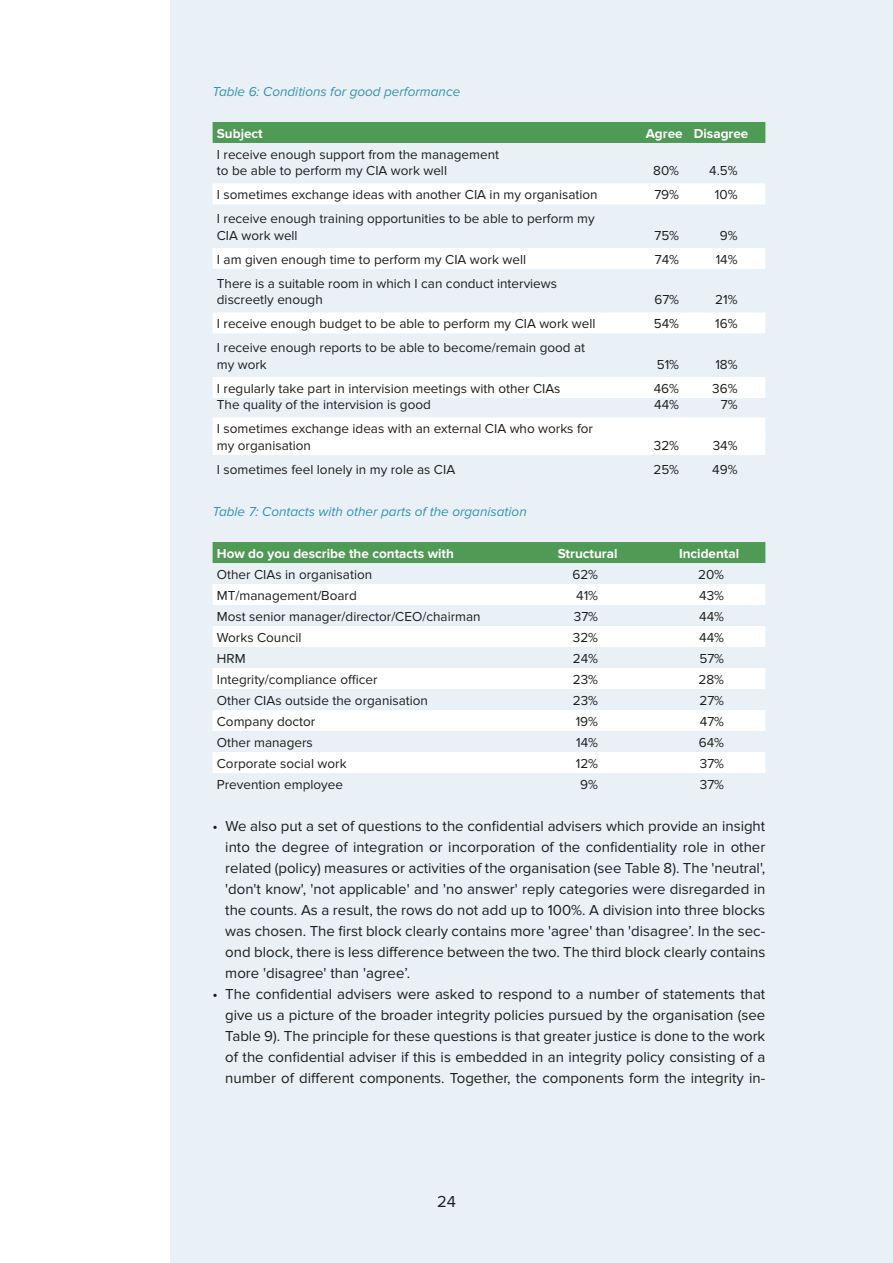
<style>
.page{position:relative;width:893px;height:1263px;background:#fff}
.page>*{position:absolute;margin:0;border:0;box-sizing:border-box;transform-origin:0 0}
.t1{font:16.5px "Proxima Nova";color:#1d1d1b}
.t2{font:15px/21px "Proxima Nova";color:#1d1d1b;text-align:justify}
.t3{font:13.5px/16.5px "Proxima Nova";color:#1d1d1b}
.t4{font:italic 13.5px "Proxima Nova";color:#3591b7}
.t5{font:700 13.5px "Proxima Nova";color:#fff}
</style>
<div class="page">
<div style="left:170px;top:0;width:723px;height:1263px;background:#eaf1f6"></div>
<div style="left:213px;top:122px;width:552px;height:21px;background:#4f9a55"></div>
<div style="left:213px;top:183px;width:552px;height:21px;background:#fff"></div>
<div style="left:213px;top:248px;width:552px;height:21px;background:#fff"></div>
<div style="left:213px;top:312px;width:552px;height:21px;background:#fff"></div>
<div style="left:213px;top:377px;width:552px;height:21px;background:#fff"></div>
<div style="left:213px;top:417px;width:552px;height:21px;background:#fff"></div>
<div style="left:213px;top:434px;width:552px;height:21px;background:#fff"></div>
<div style="left:213px;top:542px;width:552px;height:21px;background:#4f9a55"></div>
<div style="left:213px;top:584px;width:552px;height:21px;background:#fff"></div>
<div style="left:213px;top:626px;width:552px;height:21px;background:#fff"></div>
<div style="left:213px;top:668px;width:552px;height:21px;background:#fff"></div>
<div style="left:213px;top:710px;width:552px;height:21px;background:#fff"></div>
<div style="left:213px;top:752px;width:552px;height:21px;background:#fff"></div>
<p class="t4" style="left:213px;top:84px;width:249px">Table 6: Conditions for good performance</p>
<p class="t5" style="left:217px;top:125px;width:48px">Subject</p>
<p class="t5" style="left:646px;top:125px;width:104px">Agree Disagree</p>
<p class="t3" style="left:217px;top:146px;width:284px">I receive enough support from the management to be able to perform my CIA work well</p>
<p class="t3" style="left:653px;top:163px;width:27px">80%</p>
<p class="t3" style="left:709px;top:163px;width:30px">4.5%</p>
<p class="t3" style="left:217px;top:187px;width:382px">I sometimes exchange ideas with another CIA in my organisation</p>
<p class="t3" style="left:654px;top:187px;width:26px">79%</p>
<p class="t3" style="left:715px;top:187px;width:24px">10%</p>
<p class="t3" style="left:217px;top:211px;width:379px">I receive enough training opportunities to be able to perform my<br>CIA work well</p>
<p class="t3" style="left:654px;top:227px;width:26px">75%</p>
<p class="t3" style="left:720px;top:227px;width:19px">9%</p>
<p class="t3" style="left:217px;top:251px;width:311px">I am given enough time to perform my CIA work well</p>
<p class="t3" style="left:655px;top:251px;width:26px">74%</p>
<p class="t3" style="left:716px;top:251px;width:23px">14%</p>
<p class="t3" style="left:217px;top:275px;width:342px">There is a suitable room in which I can conduct interviews discreetly enough</p>
<p class="t3" style="left:654px;top:292px;width:26px">67%</p>
<p class="t3" style="left:715px;top:292px;width:24px">21%</p>
<p class="t3" style="left:217px;top:316px;width:380px">I receive enough budget to be able to perform my CIA work well</p>
<p class="t3" style="left:654px;top:316px;width:27px">54%</p>
<p class="t3" style="left:715px;top:316px;width:24px">16%</p>
<p class="t3" style="left:217px;top:340px;width:370px">I receive enough reports to be able to become/remain good at my work</p>
<p class="t3" style="left:657px;top:356px;width:24px">51%</p>
<p class="t3" style="left:715px;top:356px;width:24px">18%</p>
<p class="t3" style="left:217px;top:380px;width:345px">I regularly take part in intervision meetings with other CIAs</p>
<p class="t3" style="left:654px;top:380px;width:27px">46%</p>
<p class="t3" style="left:712px;top:380px;width:27px">36%</p>
<p class="t3" style="left:217px;top:397px;width:216px">The quality of the intervision is good</p>
<p class="t3" style="left:654px;top:397px;width:26px">44%</p>
<p class="t3" style="left:721px;top:397px;width:18px">7%</p>
<p class="t3" style="left:217px;top:421px;width:378px">I sometimes exchange ideas with an external CIA who works for my organisation</p>
<p class="t3" style="left:654px;top:437px;width:27px">32%</p>
<p class="t3" style="left:713px;top:437px;width:26px">34%</p>
<p class="t3" style="left:217px;top:461px;width:240px">I sometimes feel lonely in my role as CIA</p>
<p class="t3" style="left:653px;top:461px;width:27px">25%</p>
<p class="t3" style="left:712px;top:461px;width:27px">49%</p>
<p class="t4" style="left:213px;top:504px;width:316px">Table 7: Contacts with other parts of the organisation</p>
<p class="t5" style="left:217px;top:545px;width:239px">How do you describe the contacts with</p>
<p class="t5" style="left:558px;top:545px;width:61px">Structural</p>
<p class="t5" style="left:679px;top:545px;width:62px">Incidental</p>
<p class="t3" style="left:217px;top:566px;width:157px">Other CIAs in organisation</p>
<p class="t3" style="left:572px;top:566px;width:27px">62%</p>
<p class="t3" style="left:698px;top:566px;width:28px">20%</p>
<p class="t3" style="left:217px;top:587px;width:141px">MT/management/Board</p>
<p class="t3" style="left:576px;top:587px;width:23px">41%</p>
<p class="t3" style="left:699px;top:587px;width:26px">43%</p>
<p class="t3" style="left:217px;top:608px;width:265px">Most senior manager/director/CEO/chairman</p>
<p class="t3" style="left:574px;top:608px;width:26px">37%</p>
<p class="t3" style="left:699px;top:608px;width:26px">44%</p>
<p class="t3" style="left:217px;top:629px;width:86px">Works Council</p>
<p class="t3" style="left:573px;top:629px;width:27px">32%</p>
<p class="t3" style="left:699px;top:629px;width:26px">44%</p>
<p class="t3" style="left:217px;top:650px;width:30px">HRM</p>
<p class="t3" style="left:573px;top:650px;width:27px">24%</p>
<p class="t3" style="left:699px;top:650px;width:26px">57%</p>
<p class="t3" style="left:217px;top:671px;width:162px">Integrity/compliance officer</p>
<p class="t3" style="left:573px;top:671px;width:27px">23%</p>
<p class="t3" style="left:698px;top:671px;width:27px">28%</p>
<p class="t3" style="left:217px;top:692px;width:213px">Other CIAs outside the organisation</p>
<p class="t3" style="left:573px;top:692px;width:27px">23%</p>
<p class="t3" style="left:699px;top:692px;width:26px">27%</p>
<p class="t3" style="left:217px;top:713px;width:100px">Company doctor</p>
<p class="t3" style="left:576px;top:713px;width:24px">19%</p>
<p class="t3" style="left:700px;top:713px;width:26px">47%</p>
<p class="t3" style="left:217px;top:734px;width:97px">Other managers</p>
<p class="t3" style="left:576px;top:734px;width:23px">14%</p>
<p class="t3" style="left:699px;top:734px;width:27px">64%</p>
<p class="t3" style="left:217px;top:755px;width:131px">Corporate social work</p>
<p class="t3" style="left:576px;top:755px;width:24px">12%</p>
<p class="t3" style="left:700px;top:755px;width:26px">37%</p>
<p class="t3" style="left:217px;top:776px;width:128px">Prevention employee</p>
<p class="t3" style="left:580px;top:776px;width:19px">9%</p>
<p class="t3" style="left:700px;top:776px;width:26px">37%</p>
<p class="t2" style="left:225px;top:815px;width:542px;text-indent:-13px">• We also put a set of questions to the confidential advisers which provide an insight into the degree of integration or incorporation of the confidentiality role in other related (policy) measures or activities of the organisation (see Table 8). The 'neutral', 'don't know', 'not applicable' and 'no answer' reply categories were disregarded in the counts. As a result, the rows do not add up to 100%. A division into three blocks was chosen. The first block clearly contains more 'agree' than 'disagree’. In the sec&shy;ond block, there is less difference between the two. The third block clearly contains more 'disagree' than 'agree’.</p>
<p class="t2" style="left:225px;top:983px;width:541px;text-indent:-13px">• The confidential advisers were asked to respond to a number of statements that give us a picture of the broader integrity policies pursued by the organisation (see Table 9). The principle for these questions is that greater justice is done to the work of the confidential adviser if this is embedded in an integrity policy consisting of a number of different components. Together, the components form the integrity in-</p>
<p class="t1" style="left:437px;top:1192px;width:20px">24</p>
</div>
